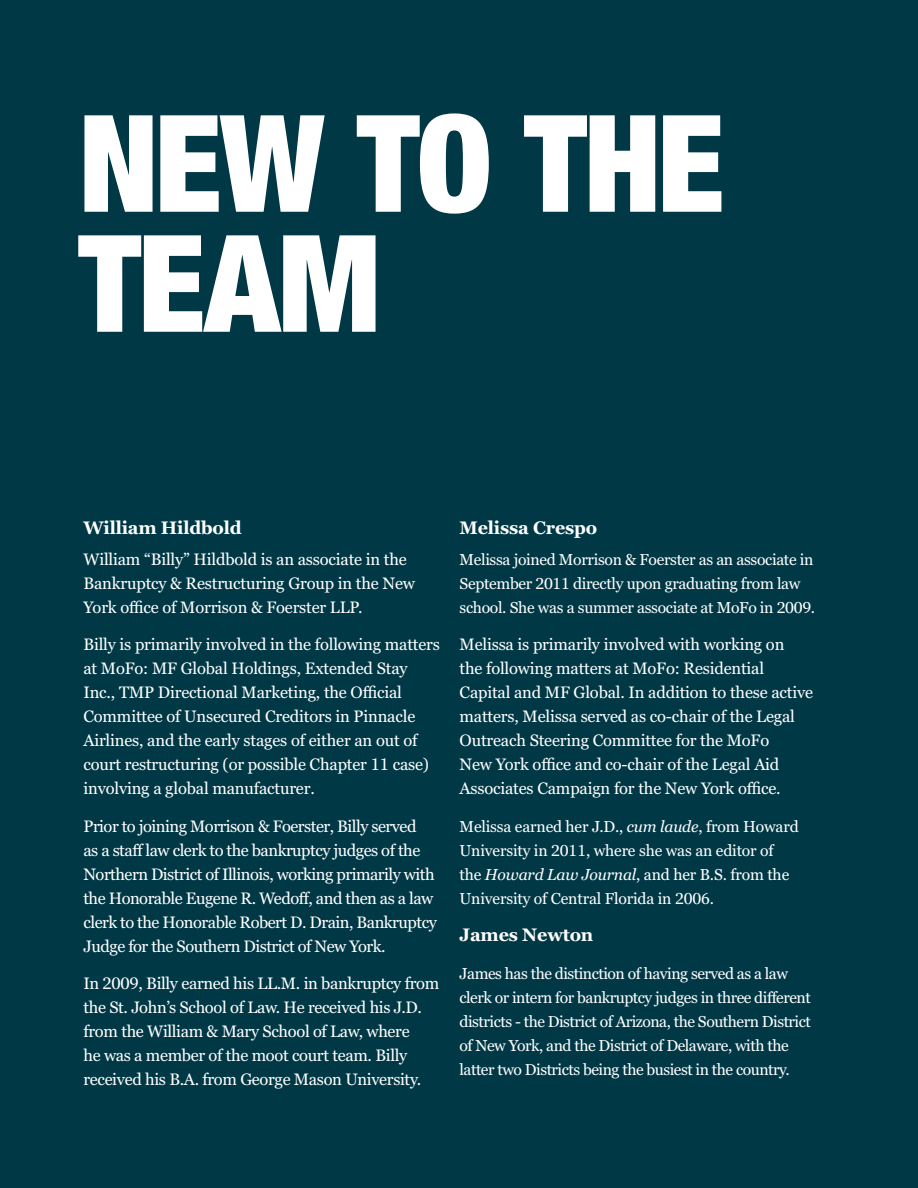
<style>
.page{position:relative;width:918px;height:1188px;background:#003846}
.page>*{position:absolute;margin:0;border:0;box-sizing:border-box;transform-origin:0 0}
.t1{font:900 condensed 135px "Helvetica Neue LT Std";color:#fff}
.t2{font:700 18px "Georgia Pro";letter-spacing:-.01em;color:#fff}
.t3{font:16.5px/24px "Georgia Pro";letter-spacing:-.01em;color:#fff}
.t4{font:16.5px/24px "Georgia Pro";letter-spacing:-.03em;color:#fff}
.t5{font:15.75px/24px "Georgia Pro";letter-spacing:-.02em;color:#fff}
.s1{font-style:italic}
</style>
<div class="page">
<h1 class="t1" style="left:79px;top:81px;width:82px">NEW</h1>
<h1 class="t1" style="left:357px;top:81px;width:360px">TO THE</h1>
<h1 class="t1" style="left:79px;top:201px;width:76px">TEAM</h1>
<p class="t2" style="left:83px;top:517px;width:160px">William Hildbold</p>
<p class="t3" style="left:83px;top:548px;width:333px">William “Billy” Hildbold is an associate in the<br>Bankruptcy &amp; Restructuring Group in the New<br>York office of Morrison &amp; Foerster LLP.</p>
<p class="t3" style="left:83px;top:633px;width:358px">Billy is primarily involved in the following matters at MoFo: MF Global Holdings, Extended Stay Inc., TMP Directional Marketing, the Official Committee of Unsecured Creditors in Pinnacle Airlines, and the early stages of either an out of court restructuring (or possible Chapter 11 case) involving a global manufacturer.</p>
<p class="t4" style="left:83px;top:815px;width:355px">Prior to joining Morrison &amp; Foerster, Billy served<br>as a staff law clerk to the bankruptcy judges of the Northern District of Illinois, working primarily with the Honorable Eugene R. Wedoff, and then as a law clerk to the Honorable Robert D. Drain, Bankruptcy Judge for the Southern District of New York.</p>
<p class="t3" style="left:83px;top:972px;width:357px">In 2009, Billy earned his LL.M. in bankruptcy from the St. John’s School of Law. He received his J.D. from the William &amp; Mary School of Law, where<br>he was a member of the moot court team. Billy received his B.A. from George Mason University.</p>
<p class="t2" style="left:460px;top:517px;width:139px">Melissa Crespo</p>
<p class="t5" style="left:460px;top:548px;width:357px">Melissa joined Morrison &amp; Foerster as an associate in<br>September 2011 directly upon graduating from law school. She was a summer associate at MoFo in 2009.</p>
<p class="t3" style="left:460px;top:633px;width:355px">Melissa is primarily involved with working on<br>the following matters at MoFo: Residential Capital and MF Global. In addition to these active matters, Melissa served as co-chair of the Legal Outreach Steering Committee for the MoFo<br>New York office and co-chair of the Legal Aid Associates Campaign for the New York office.</p>
<p class="t5" style="left:460px;top:815px;width:341px">Melissa earned her J.D., <span class="s1">cum laude</span>, from Howard University in 2011, where she was an editor of the <span class="s1">Howard Law Journal</span>, and her B.S. from the University of Central Florida in 2006.</p>
<p class="t2" style="left:460px;top:925px;width:135px">James Newton</p>
<p class="t5" style="left:460px;top:962px;width:353px">James has the distinction of having served as a law clerk or intern for bankruptcy judges in three different districts - the District of Arizona, the Southern District of New York, and the District of Delaware, with the latter two Districts being the busiest in the country.</p>
</div>
